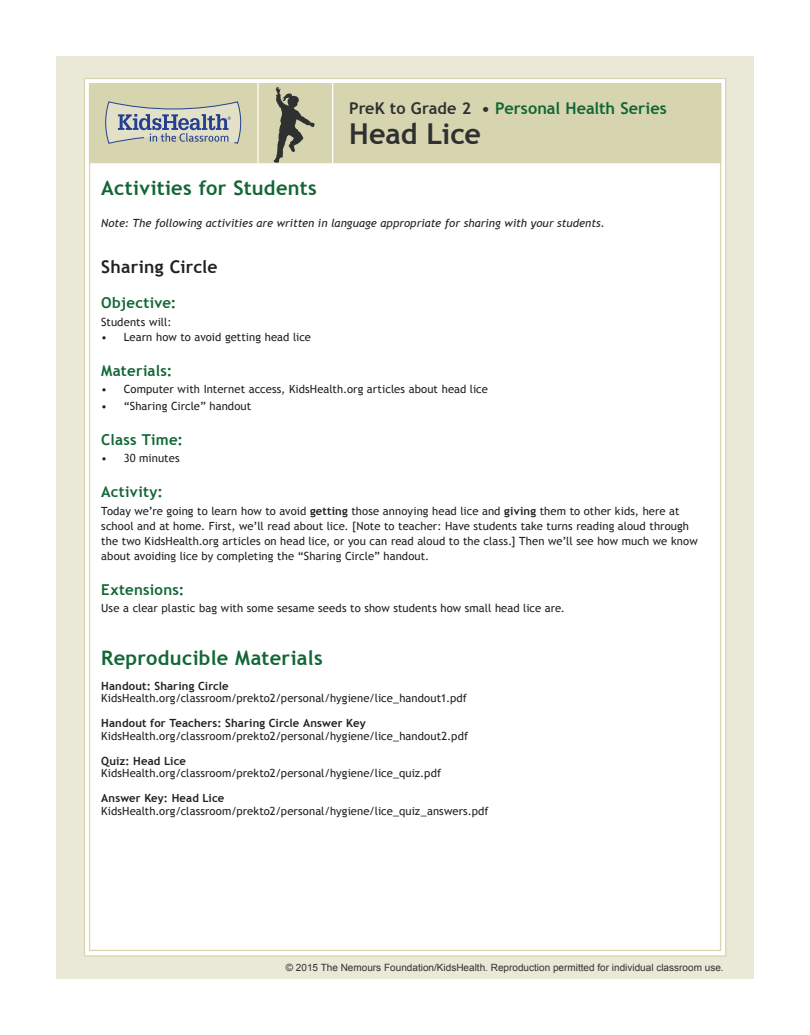
<style>
.page{position:relative;width:810px;height:1035px;background:#fff}
.page>*{position:absolute;margin:0;border:0;box-sizing:border-box;transform-origin:0 0}
.Lesson_Header{font:700 28.75px "Trebuchet MS";letter-spacing:-.005em;color:#2f3130}
.t1{font:700 20px "Trebuchet MS";letter-spacing:.015em;color:#126635}
.t2{font:700 17.5px "Trebuchet MS";letter-spacing:.01em;color:#231f20}
.Lesson_Header-2{font:700 16.25px "Trebuchet MS";color:#126635}
.t3{font:700 15px "Trebuchet MS";letter-spacing:.02em;color:#126635}
.t4{font:11.25px/15px "Trebuchet MS";letter-spacing:.005em;color:#231f20}
.t5{font:700 11.25px "Trebuchet MS";letter-spacing:.015em;color:#231f20}
.Note{font:italic 11.25px "Trebuchet MS";letter-spacing:.005em;color:#231f20}
.t6{font:10px "Arial";color:#2f3130}
.s1{color:#2f3130}
.s2{font-weight:700}
</style>
<div class="page">
<div style="left:56px;top:56px;width:698px;height:923px;background:#eae9d8"></div>
<div style="left:84px;top:78px;width:642px;height:878px;background:#fff"></div>
<div style="left:90px;top:84px;width:631px;height:78px;background:#d6d5b0"></div>
<div style="left:89px;top:83px;width:632px;height:80px;border:1px solid #d6d5b0"></div>
<svg style="left:105px;top:101px;width:136px;height:43px"></svg>
<hr style="left:332px;top:83px;width:1px;height:80px;background:#fff">
<hr style="left:257px;top:83px;width:2px;height:80px;background:#fff">
<svg style="left:273px;top:86px;width:42px;height:77px"></svg>
<p class="Lesson_Header-2" style="left:349px;top:98px;width:319px"><span class="s1">PreK to Grade 2 •</span> Personal Health Series</p>
<p class="Lesson_Header" style="left:349px;top:116px;width:133px">Head Lice</p>
<p class="t1" style="left:101px;top:175px;width:217px">Activities for Students</p>
<p class="Note" style="left:101px;top:216px;width:505px">Note: The following activities are written in language appropriate for sharing with your students.</p>
<p class="t2" style="left:101px;top:256px;width:118px">Sharing Circle</p>
<p class="t3" style="left:101px;top:294px;width:77px">Objective:</p>
<p class="t4" style="left:101px;top:315px;width:72px">Students will:</p>
<p class="t4" style="left:101px;top:330px;width:211px">• Learn how to avoid getting head lice</p>
<p class="t3" style="left:101px;top:361px;width:73px">Materials:</p>
<p class="t4" style="left:101px;top:382px;width:388px">• Computer with Internet access, KidsHealth.org articles about head lice</p>
<p class="t4" style="left:101px;top:398px;width:152px">• “Sharing Circle” handout</p>
<p class="t3" style="left:101px;top:430px;width:83px">Class Time:</p>
<p class="t4" style="left:101px;top:451px;width:80px">• 30 minutes</p>
<p class="t3" style="left:101px;top:483px;width:63px">Activity:</p>
<p class="t4" style="left:101px;top:503px;width:598px">Today we’re going to learn how to avoid <span class="s2">getting</span> those annoying head lice and <span class="s2">giving</span> them to other kids, here at school and at home. First, we’ll read about lice. [Note to teacher: Have students take turns reading aloud through the two KidsHealth.org articles on head lice, or you can read aloud to the class.] Then we’ll see how much we know about avoiding lice by completing the “Sharing Circle” handout.</p>
<p class="t3" style="left:101px;top:580px;width:85px">Extensions:</p>
<p class="t4" style="left:101px;top:601px;width:465px">Use a clear plastic bag with some sesame seeds to show students how small head lice are.</p>
<p class="t1" style="left:101px;top:645px;width:223px">Reproducible Materials</p>
<p class="t5" style="left:101px;top:679px;width:129px">Handout: Sharing Circle</p>
<p class="t4" style="left:101px;top:691px;width:367px">KidsHealth.org/classroom/prekto2/personal/hygiene/lice_handout1.pdf</p>
<p class="t5" style="left:101px;top:716px;width:266px">Handout for Teachers: Sharing Circle Answer Key</p>
<p class="t4" style="left:101px;top:728px;width:368px">KidsHealth.org/classroom/prekto2/personal/hygiene/lice_handout2.pdf</p>
<p class="t5" style="left:101px;top:754px;width:86px">Quiz: Head Lice</p>
<p class="t4" style="left:101px;top:766px;width:341px">KidsHealth.org/classroom/prekto2/personal/hygiene/lice_quiz.pdf</p>
<p class="t5" style="left:101px;top:791px;width:125px">Answer Key: Head Lice</p>
<p class="t4" style="left:101px;top:803px;width:389px">KidsHealth.org/classroom/prekto2/personal/hygiene/lice_quiz_answers.pdf</p>
<p class="t6" style="left:286px;top:961px;width:439px">© 2015 The Nemours Foundation/KidsHealth. Reproduction permitted for individual classroom use.</p>
</div>
